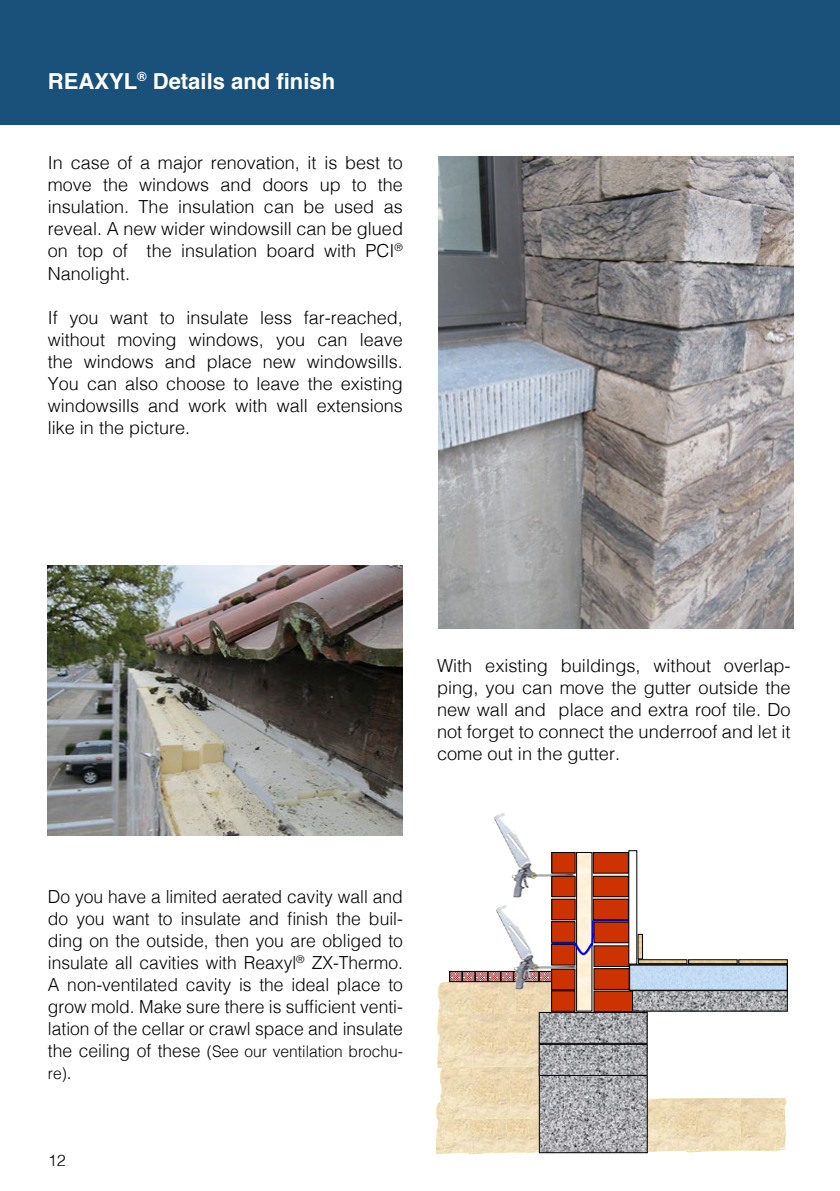
<style>
.page{position:relative;width:840px;height:1191px;background:#fff}
.page>*{position:absolute;margin:0;border:0;box-sizing:border-box;transform-origin:0 0}
.Sectie_Titel{font:700 22px "Helvetica";color:#fff}
.reaxyl_doorlopend_te{font:300 18px/22px "Helvetica";color:#000;text-align:justify}
.reaxyl_doorlopend_te-2{font:300 16px/22px "Helvetica";color:#000}
.s1{font-size:18px}
</style>
<div class="page">
<div style="left:0;top:0;width:839px;height:125px;background:#19517b"></div>
<svg style="left:477px;top:973px;width:8px;height:7px"></svg>
<div style="left:475px;top:971px;width:12px;height:11px;border:1px solid #000"></div>
<svg style="left:489px;top:973px;width:3px;height:7px"></svg>
<div style="left:487px;top:971px;width:13px;height:11px;border:1px solid #000"></div>
<div style="left:576px;top:852px;width:15px;height:159px;background:#fdf1da"></div>
<div style="left:576px;top:852px;width:16px;height:159px;border:1px solid #000"></div>
<img style="left:494px;top:813px;width:82px;height:87px">
<img style="left:492px;top:900px;width:86px;height:95px">
<svg style="left:647px;top:1098px;width:139px;height:54px;background:#ebd9b6"></svg>
<svg style="left:436px;top:980px;width:116px;height:174px;background:#ebd8b5"></svg>
<hr style="left:593px;top:920px;width:37px;height:1px;background:#00f">
<div style="left:551px;top:990px;width:23px;height:21px;background:#c30"></div>
<div style="left:551px;top:990px;width:24px;height:21px;border:1px solid #000"></div>
<div style="left:551px;top:969px;width:23px;height:20px;background:#c30"></div>
<div style="left:551px;top:944px;width:23px;height:21px;background:#c30"></div>
<div style="left:551px;top:944px;width:24px;height:21px;border:1px solid #000"></div>
<div style="left:551px;top:921px;width:23px;height:21px;background:#c30"></div>
<div style="left:551px;top:921px;width:24px;height:21px;border:1px solid #000"></div>
<div style="left:593px;top:968px;width:36px;height:21px;background:#c30"></div>
<div style="left:593px;top:968px;width:36px;height:21px;border:1px solid #000"></div>
<div style="left:593px;top:945px;width:36px;height:21px;background:#c30"></div>
<div style="left:593px;top:922px;width:36px;height:20px;background:#c30"></div>
<div style="left:593px;top:921px;width:36px;height:22px;border:1px solid #000"></div>
<svg style="left:451px;top:973px;width:9px;height:7px"></svg>
<div style="left:449px;top:971px;width:13px;height:11px;border:1px solid #000"></div>
<svg style="left:464px;top:973px;width:9px;height:7px"></svg>
<div style="left:462px;top:971px;width:13px;height:11px;border:1px solid #000"></div>
<div style="left:592px;top:899px;width:36px;height:20px;background:#c30"></div>
<div style="left:592px;top:876px;width:36px;height:20px;background:#c30"></div>
<div style="left:592px;top:876px;width:36px;height:21px;border:1px solid #000"></div>
<div style="left:592px;top:852px;width:36px;height:21px;background:#c30"></div>
<div style="left:592px;top:852px;width:36px;height:21px;border:1px solid #000"></div>
<div style="left:551px;top:899px;width:23px;height:20px;background:#c30"></div>
<div style="left:551px;top:876px;width:23px;height:20px;background:#c30"></div>
<div style="left:551px;top:876px;width:24px;height:21px;border:1px solid #000"></div>
<div style="left:551px;top:852px;width:23px;height:21px;background:#c30"></div>
<div style="left:628px;top:850px;width:8px;height:114px;border:1px solid #000"></div>
<hr style="left:738px;top:959px;width:48px;height:4px;background:#e8cd96">
<div style="left:738px;top:959px;width:49px;height:5px;border:1px solid #000"></div>
<hr style="left:688px;top:959px;width:48px;height:4px;background:#e8cd96">
<div style="left:688px;top:959px;width:49px;height:5px;border:1px solid #000"></div>
<svg style="left:639px;top:961px;width:46px;height:1px"></svg>
<div style="left:637px;top:959px;width:50px;height:5px;border:1px solid #000"></div>
<svg style="left:637px;top:934px;width:5px;height:24px"></svg>
<svg style="left:572px;top:920px;width:22px;height:36px"></svg>
<svg style="left:540px;top:1075px;width:105px;height:76px;background:#a6a6aa"></svg>
<div style="left:538px;top:1066px;width:109px;height:87px;border:1px solid #000"></div>
<div style="left:593px;top:991px;width:39px;height:20px;background:#c30"></div>
<div style="left:593px;top:990px;width:39px;height:22px;border:1px solid #000"></div>
<svg style="left:633px;top:992px;width:152px;height:17px;background:#a4a5a9"></svg>
<div style="left:631px;top:990px;width:156px;height:21px;border:1px solid #000"></div>
<svg style="left:540px;top:1046px;width:105px;height:27px;background:#a5a6aa"></svg>
<div style="left:538px;top:1044px;width:109px;height:31px;border:1px solid #000"></div>
<svg style="left:540px;top:1014px;width:105px;height:27px;background:#a5a6aa"></svg>
<div style="left:538px;top:1012px;width:109px;height:31px;border:1px solid #000"></div>
<div style="left:629px;top:965px;width:157px;height:25px;background:#c2dbf3"></div>
<div style="left:629px;top:964px;width:158px;height:26px;border:1px solid #000"></div>
<hr style="left:551px;top:942px;width:25px;height:2px;background:#00f">
<img style="left:48px;top:565px;width:355px;height:271px">
<img style="left:438px;top:156px;width:354px;height:472px">
<p class="Sectie_Titel" style="left:48px;top:63px;width:288px">REAXYL<sup>®</sup> Details and finish</p>
<p class="reaxyl_doorlopend_te" style="left:48px;top:151px;width:356px">In case of a major renovation, it is best to move the windows and doors up to the insulation. The insulation can be used as reveal. A new wider windowsill can be glued on top of the insulation board with PCI<sup>® </sup>Nanolight.</p>
<p class="reaxyl_doorlopend_te" style="left:48px;top:305px;width:356px">If you want to insulate less far-reached, without moving windows, you can leave the windows and place new windowsills.<br>You can also choose to leave the existing windowsills and work with wall extensions like in the picture.</p>
<p class="reaxyl_doorlopend_te" style="left:437px;top:653px;width:355px">With existing buildings, without overlap&shy;ping, you can move the gutter outside the new wall and place and extra roof tile. Do not forget to connect the underroof and let it come out in the gutter.</p>
<p class="reaxyl_doorlopend_te" style="left:48px;top:884px;width:356px">Do you have a limited aerated cavity wall and do you want to insulate and finish the buil&shy;ding on the outside, then you are obliged to insulate all cavities with Reaxyl<sup>®</sup> ZX-Thermo.<br>A non-ventilated cavity is the ideal place to grow mold. Make sure there is sufficient venti&shy;lation of the cellar or crawl space and insulate</p>
<p class="reaxyl_doorlopend_te-2" style="left:48px;top:1039px;width:356px"><span class="s1">the ceiling of these</span> (See our ventilation brochu&shy;re)<span class="s1">.</span></p>
<p class="reaxyl_doorlopend_te-2" style="left:48px;top:1148px;width:19px">12</p>
</div>
